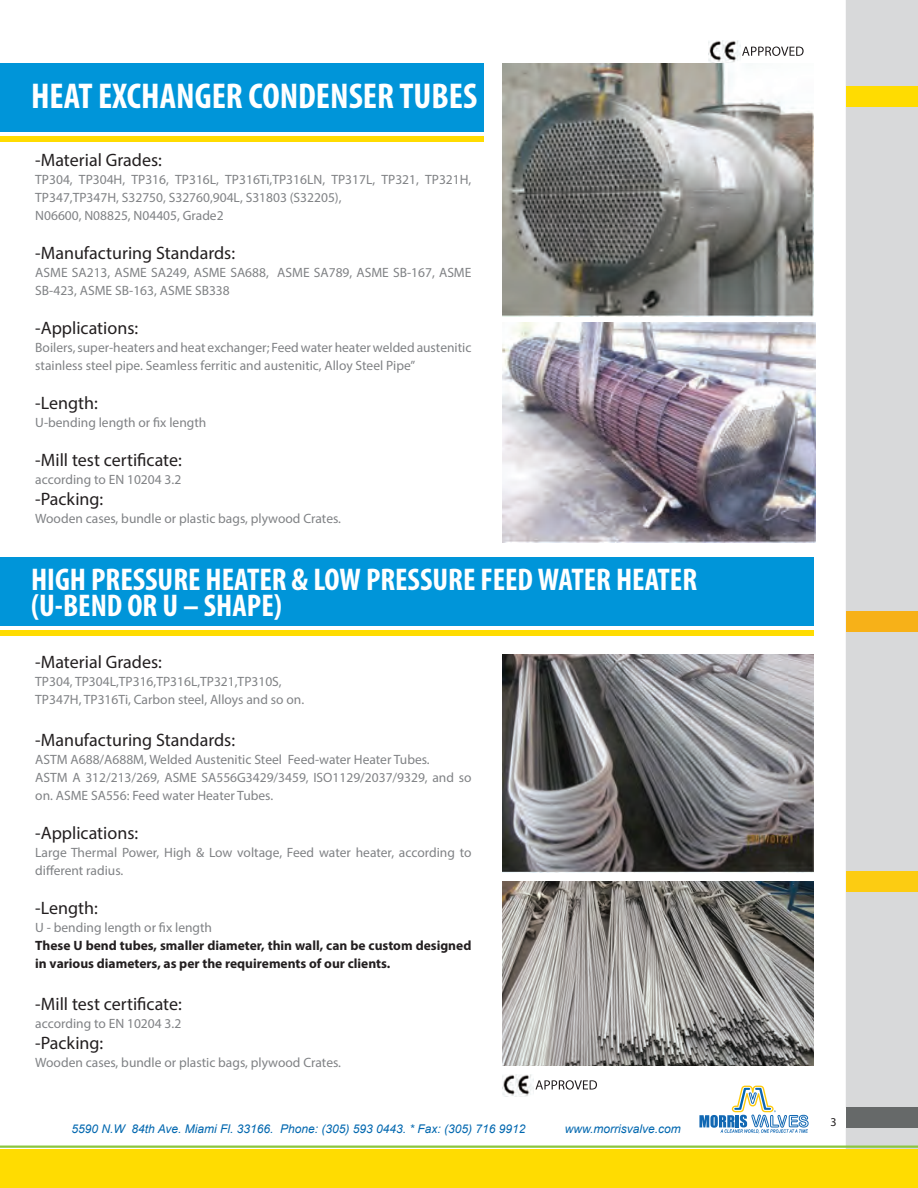
<style>
.page{position:relative;width:918px;height:1188px;background:#fff}
.page>*{position:absolute;margin:0;border:0;box-sizing:border-box;transform-origin:0 0}
.t1{font:700 condensed 36px "Myriad Pro";color:#fff}
.t2{font:700 condensed 31.5px/25.5px "Myriad Pro";color:#fff}
.t3{font:18px "Myriad Pro";color:#231f20}
.t4{font:13.5px/18px "Myriad Pro";color:#808285}
.t5{font:700 13.5px/18px "Myriad Pro";color:#231f20}
.t6{font:italic 12px "Arial";color:#0067af}
.t7{font:12px "Myriad Pro";color:#231f20}
</style>
<div class="page">
<div style="left:846px;top:0;width:72px;height:1149px;background:#d8d9da"></div>
<div style="left:846px;top:1108px;width:72px;height:20px;background:#666969"></div>
<div style="left:0;top:1149px;width:918px;height:39px;background:#ffdc01"></div>
<div style="left:847px;top:611px;width:71px;height:20px;background:#f7b118"></div>
<div style="left:847px;top:871px;width:71px;height:20px;background:#fccc12"></div>
<div style="left:847px;top:86px;width:71px;height:21px;background:#ffdc01"></div>
<svg style="left:699px;top:1086px;width:110px;height:47px"></svg>
<hr style="left:0;top:1146px;width:918px;height:2px;background:#8bc63e">
<div style="left:0;top:63px;width:483px;height:69px;background:#0095d9"></div>
<div style="left:0;top:557px;width:813px;height:69px;background:#0095d9"></div>
<div style="left:0;top:136px;width:483px;height:6px;background:#ffdc01"></div>
<div style="left:0;top:630px;width:813px;height:6px;background:#ffdc01"></div>
<img style="left:709px;top:41px;width:31px;height:22px">
<svg style="left:742px;top:47px;width:62px;height:9px"></svg>
<img style="left:502px;top:63px;width:312px;height:253px">
<img style="left:502px;top:322px;width:313px;height:220px">
<img style="left:502px;top:655px;width:311px;height:217px">
<img style="left:502px;top:882px;width:311px;height:184px">
<img style="left:502px;top:1074px;width:32px;height:23px">
<svg style="left:535px;top:1080px;width:62px;height:10px"></svg>
<h1 class="t1" style="left:31px;top:74px;width:448px">HEAT EXCHANGER CONDENSER TUBES</h1>
<h3 class="t3" style="left:35px;top:149px;width:128px">-Material Grades:</h3>
<p class="t4" style="left:35px;top:170px;width:438px">TP304, TP304H, TP316, TP316L, TP316Ti,TP316LN, TP317L, TP321, TP321H,<br>TP347,TP347H, S32750, S32760,904L, S31803 (S32205),<br>N06600, N08825, N04405, Grade2</p>
<h3 class="t3" style="left:35px;top:242px;width:201px">-Manufacturing Standards:</h3>
<p class="t4" style="left:35px;top:263px;width:438px">ASME SA213, ASME SA249, ASME SA688, ASME SA789, ASME SB-167, ASME<br>SB-423, ASME SB-163, ASME SB338</p>
<h3 class="t3" style="left:35px;top:317px;width:104px">-Applications:</h3>
<p class="t4" style="left:35px;top:338px;width:438px">Boilers, super-heaters and heat exchanger; Feed water heater welded austenitic stainless steel pipe. Seamless ferritic and austenitic, Alloy Steel Pipe”</p>
<h3 class="t3" style="left:35px;top:392px;width:64px">-Length:</h3>
<p class="t4" style="left:35px;top:413px;width:173px">U-bending length or fix length</p>
<h3 class="t3" style="left:35px;top:449px;width:148px">-Mill test certificate:</h3>
<p class="t4" style="left:35px;top:470px;width:147px">according to EN 10204 3.2</p>
<h3 class="t3" style="left:35px;top:488px;width:70px">-Packing:</h3>
<p class="t4" style="left:35px;top:509px;width:307px">Wooden cases, bundle or plastic bags, plywood Crates.</p>
<h2 class="t2" style="left:31px;top:566px;width:668px">HIGH PRESSURE HEATER &amp; LOW PRESSURE FEED WATER HEATER (U-BEND OR U – SHAPE)</h2>
<h3 class="t3" style="left:35px;top:651px;width:128px">-Material Grades:</h3>
<p class="t4" style="left:35px;top:673px;width:270px">TP304, TP304L,TP316,TP316L,TP321,TP310S,<br>TP347H, TP316Ti, Carbon steel, Alloys and so on.</p>
<h3 class="t3" style="left:35px;top:729px;width:201px">-Manufacturing Standards:</h3>
<p class="t4" style="left:35px;top:751px;width:438px">ASTM A688/A688M, Welded Austenitic Steel Feed-water Heater Tubes.<br>ASTM A 312/213/269, ASME SA556G3429/3459, ISO1129/2037/9329, and so on. ASME SA556: Feed water Heater Tubes.</p>
<h3 class="t3" style="left:35px;top:822px;width:104px">-Applications:</h3>
<p class="t4" style="left:35px;top:844px;width:438px">Large Thermal Power, High &amp; Low voltage, Feed water heater, according to different radius.</p>
<h3 class="t3" style="left:35px;top:897px;width:64px">-Length:</h3>
<p class="t4" style="left:35px;top:919px;width:178px">U - bending length or fix length</p>
<p class="t5" style="left:35px;top:936px;width:438px">These U bend tubes, smaller diameter, thin wall, can be custom designed in various diameters, as per the requirements of our clients.</p>
<h3 class="t3" style="left:35px;top:993px;width:148px">-Mill test certificate:</h3>
<p class="t4" style="left:35px;top:1015px;width:147px">according to EN 10204 3.2</p>
<h3 class="t3" style="left:35px;top:1032px;width:70px">-Packing:</h3>
<p class="t4" style="left:35px;top:1054px;width:307px">Wooden cases, bundle or plastic bags, plywood Crates.</p>
<p class="t6" style="left:71px;top:1121px;width:456px">5590 N.W 84th Ave. Miami Fl. 33166. Phone: (305) 593 0443. * Fax: (305) 716 9912</p>
<p class="t6" style="left:565px;top:1121px;width:118px">www.morrisvalve.com</p>
<p class="t7" style="left:830px;top:1115px;width:8px">3</p>
</div>
